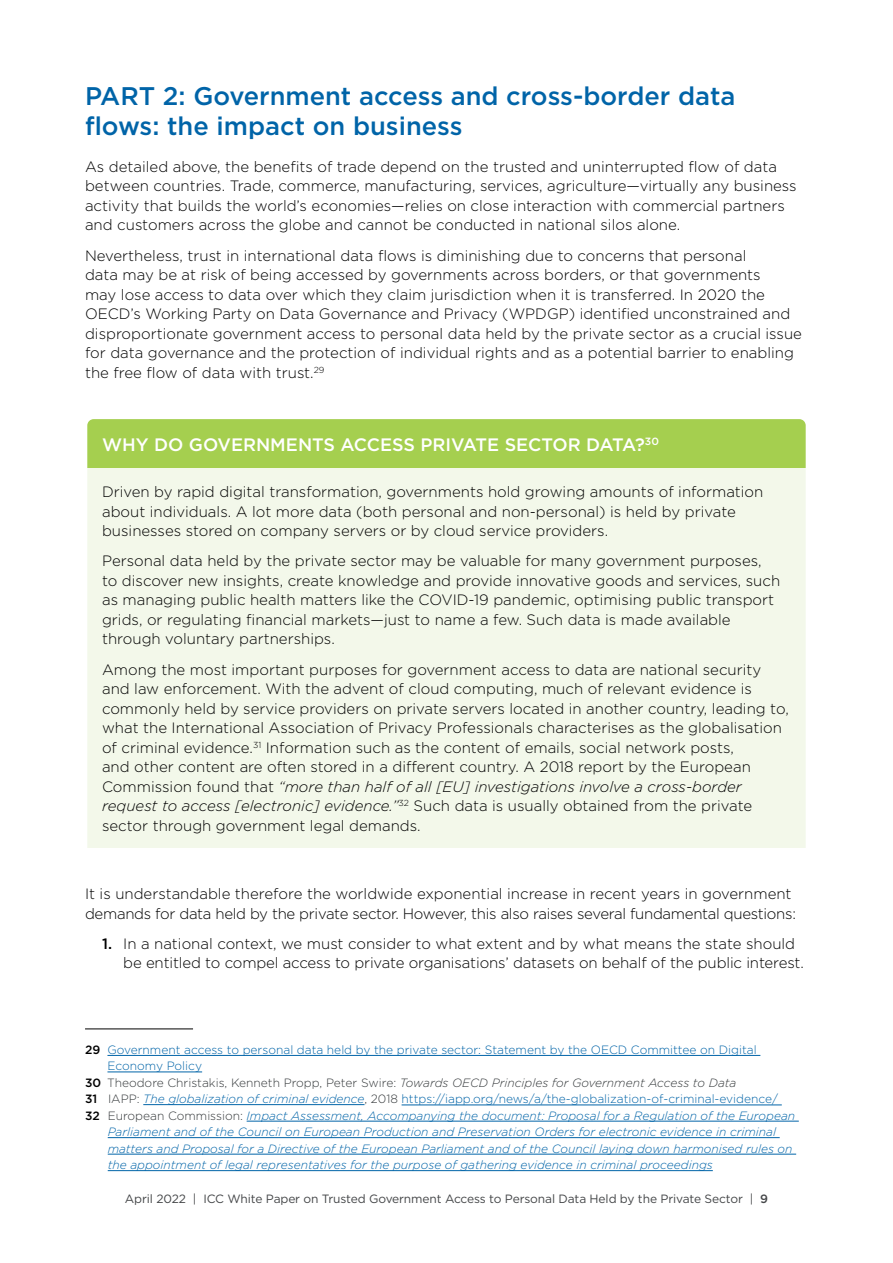
<style>
.page{position:relative;width:893px;height:1263px;background:#fff}
.page>*{position:absolute;margin:0;border:0;box-sizing:border-box;transform-origin:0 0}
.t1{font:500 25.5px/30px "Gotham";color:#0064a8}
.t2{font:500 18px "Gotham";color:#fff}
.t3{font:300 15px/19.5px "Gotham";color:#000}
.t4{font:300 15px/19.5px "Gotham";letter-spacing:-.02em;color:#000}
.t5{font:italic 300 12px "Gotham";color:#0064a8}
.t6{font:300 12px "Gotham";color:#0064a8}
.t7{font:italic 300 12px "Gotham";color:#363a3c}
.t8{font:12px "Gotham";letter-spacing:-.01em;color:#444648}
.s1{font-style:italic}
.s2{font-weight:500}
.s3{font-weight:500;color:#000}
.s4{font-weight:500;font-style:normal;color:#000}
.s5{font-style:normal}
.s6{color:#363a3c}
.s7{font-style:normal;color:#363a3c}
</style>
<div class="page">
<hr style="left:85px;top:1029px;width:108px;height:1px;background:#000">
<hr style="left:107px;top:1055px;width:653px;height:1px;background:#0064a8">
<hr style="left:107px;top:1071px;width:95px;height:1px;background:#0064a8">
<hr style="left:143px;top:1104px;width:221px;height:1px;background:#0064a8">
<hr style="left:402px;top:1104px;width:380px;height:1px;background:#0064a8">
<hr style="left:247px;top:1121px;width:552px;height:1px;background:#0064a8">
<hr style="left:108px;top:1137px;width:672px;height:1px;background:#0064a8">
<hr style="left:108px;top:1154px;width:688px;height:1px;background:#0064a8">
<hr style="left:108px;top:1170px;width:605px;height:1px;background:#0064a8">
<svg style="left:87px;top:419px;width:719px;height:429px;background:#eaf3d8"></svg>
<h1 class="t1" style="left:85px;top:81px;width:652px">PART 2: Government access and cross-border data flows: the impact on business</h1>
<p class="t3" style="left:85px;top:156px;width:713px">As detailed above, the benefits of trade depend on the trusted and uninterrupted flow of data between countries. Trade, commerce, manufacturing, services, agriculture—virtually any business activity that builds the world’s economies—relies on close interaction with commercial partners and customers across the globe and cannot be conducted in national silos alone.</p>
<p class="t3" style="left:85px;top:245px;width:718px">Nevertheless, trust in international data flows is diminishing due to concerns that personal<br>data may be at risk of being accessed by governments across borders, or that governments<br>may lose access to data over which they claim jurisdiction when it is transferred. In 2020 the OECD’s Working Party on Data Governance and Privacy (WPDGP) identified unconstrained and disproportionate government access to personal data held by the private sector as a crucial issue for data governance and the protection of individual rights and as a potential barrier to enabling the free flow of data with trust.<sup>29</sup></p>
<p class="t2" style="left:102px;top:433px;width:558px">WHY DO GOVERNMENTS ACCESS PRIVATE SECTOR DATA?<sup>30</sup></p>
<p class="t3" style="left:102px;top:482px;width:663px">Driven by rapid digital transformation, governments hold growing amounts of information about individuals. A lot more data (both personal and non-personal) is held by private businesses stored on company servers or by cloud service providers.</p>
<p class="t3" style="left:102px;top:551px;width:680px">Personal data held by the private sector may be valuable for many government purposes, to discover new insights, create knowledge and provide innovative goods and services, such as managing public health matters like the COVID-19 pandemic, optimising public transport grids, or regulating financial markets—just to name a few. Such data is made available through voluntary partnerships.</p>
<p class="t3" style="left:102px;top:659px;width:688px">Among the most important purposes for government access to data are national security and law enforcement. With the advent of cloud computing, much of relevant evidence is commonly held by service providers on private servers located in another country, leading to, what the International Association of Privacy Professionals characterises as the globalisation of criminal evidence.<sup>31</sup> Information such as the content of emails, social network posts,<br>and other content are often stored in a different country. A 2018 report by the European Commission found that <span class="s1">“more than half of all [EU] investigations involve a cross-border request to access [electronic] evidence.”</span><sup>32</sup> Such data is usually obtained from the private sector through government legal demands.</p>
<p class="t4" style="left:85px;top:884px;width:712px">It is understandable therefore the worldwide exponential increase in recent years in government demands for data held by the private sector. However, this also raises several fundamental questions:</p>
<p class="t3" style="left:123px;top:933px;width:682px;text-indent:-21px"><span class="s2">1.</span> In a national context, we must consider to what extent and by what means the state should be entitled to compel access to private organisations’ datasets on behalf of the public interest.</p>
<p class="t6" style="left:85px;top:1042px;width:673px"><span class="s3">29</span> Government access to personal data held by the private sector: Statement by the OECD Committee on Digital</p>
<p class="t6" style="left:107px;top:1058px;width:96px">Economy Policy</p>
<p class="t7" style="left:85px;top:1075px;width:653px"><span class="s4">30</span> <span class="s5">Theodore Christakis, Kenneth Propp, Peter Swire:</span> Towards OECD Principles for Government Access to Data</p>
<p class="t6" style="left:85px;top:1091px;width:695px"><span class="s3">31</span> <span class="s6">IAPP:</span> <span class="s1">The globalization of criminal evidence</span><span class="s6">, 2018</span> https://iapp.org/news/a/the-globalization-of-criminal-evidence/</p>
<p class="t5" style="left:85px;top:1108px;width:712px"><span class="s4">32</span> <span class="s7">European Commission:</span> Impact Assessment, Accompanying the document: Proposal for a Regulation of the European</p>
<p class="t5" style="left:108px;top:1124px;width:670px">Parliament and of the Council on European Production and Preservation Orders for electronic evidence in criminal</p>
<p class="t5" style="left:108px;top:1141px;width:686px">matters and Proposal for a Directive of the European Parliament and of the Council laying down harmonised rules on</p>
<p class="t5" style="left:108px;top:1157px;width:607px">the appointment of legal representatives for the purpose of gathering evidence in criminal proceedings</p>
<p class="t8" style="left:125px;top:1191px;width:645px">April 2022 | ICC White Paper on Trusted Government Access to Personal Data Held by the Private Sector | <span class="s2">9</span></p>
</div>
